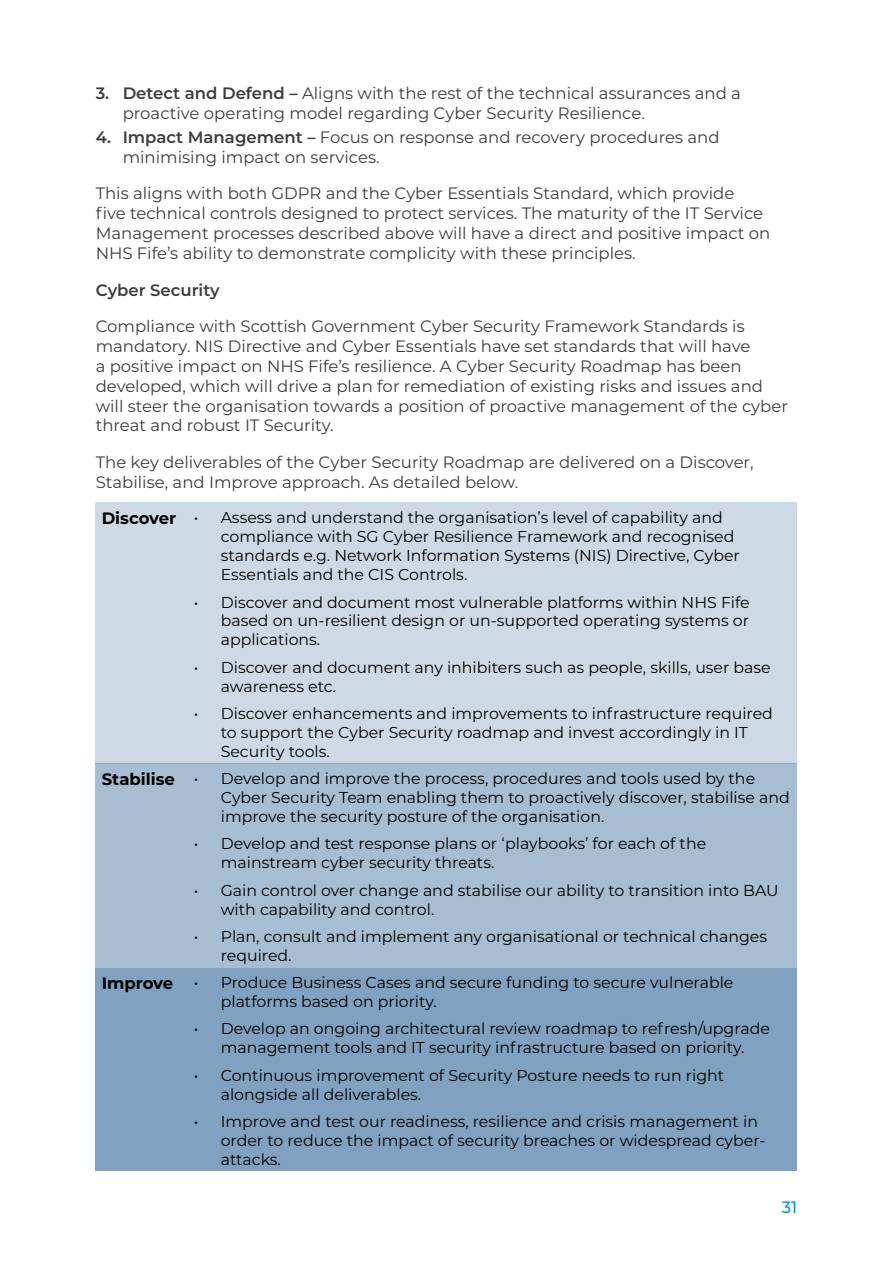
<style>
.page{position:relative;width:893px;height:1263px;background:#fff}
.page>*{position:absolute;margin:0;border:0;box-sizing:border-box;transform-origin:0 0}
.t1{font:16.5px/19.8px "Montserrat";color:#3c3c3b}
.t2{font:700 16.5px "Montserrat";color:#000}
.t3{font:600 16.5px "Montserrat";color:#3c3c3b}
.t4{font:500 16.5px "Montserrat";color:#0096dc}
.t5{font:15.75px/18.9px "Montserrat";color:#000}
.s1{font-weight:600}
</style>
<div class="page">
<div style="left:96px;top:968px;width:701px;height:203px;background:#80a1bf"></div>
<div style="left:96px;top:763px;width:701px;height:205px;background:#a6bdd2"></div>
<div style="left:96px;top:502px;width:701px;height:261px;background:#cddae6"></div>
<p class="t1" style="left:123px;top:83px;width:620px;text-indent:-27px"><span class="s1">3. Detect and Defend –</span> Aligns with the rest of the technical assurances and a proactive operating model regarding Cyber Security Resilience.</p>
<p class="t1" style="left:123px;top:126px;width:598px;text-indent:-27px"><span class="s1">4. Impact Management –</span> Focus on response and recovery procedures and minimising impact on services.</p>
<p class="t1" style="left:96px;top:183px;width:676px">This aligns with both GDPR and the Cyber Essentials Standard, which provide<br>five technical controls designed to protect services. The maturity of the IT Service Management processes described above will have a direct and positive impact on NHS Fife’s ability to demonstrate complicity with these principles.</p>
<p class="t3" style="left:96px;top:278px;width:126px">Cyber Security</p>
<p class="t1" style="left:96px;top:316px;width:694px">Compliance with Scottish Government Cyber Security Framework Standards is mandatory. NIS Directive and Cyber Essentials have set standards that will have<br>a positive impact on NHS Fife’s resilience. A Cyber Security Roadmap has been developed, which will drive a plan for remediation of existing risks and issues and will steer the organisation towards a position of proactive management of the cyber threat and robust IT Security.</p>
<p class="t1" style="left:96px;top:452px;width:659px">The key deliverables of the Cyber Security Roadmap are delivered on a Discover,<br>Stabilise, and Improve approach. As detailed below.</p>
<p class="t2" style="left:102px;top:506px;width:76px">Discover</p>
<p class="t5" style="left:221px;top:508px;width:521px;text-indent:-27px">• Assess and understand the organisation’s level of capability and compliance with SG Cyber Resilience Framework and recognised standards e.g. Network Information Systems (NIS) Directive, Cyber Essentials and the CIS Controls.</p>
<p class="t5" style="left:221px;top:592px;width:531px;text-align:justify;text-indent:-27px">• Discover and document most vulnerable platforms within NHS Fife based on un-resilient design or un-supported operating systems or applications.</p>
<p class="t5" style="left:221px;top:657px;width:551px;text-indent:-27px">• Discover and document any inhibiters such as people, skills, user base awareness etc.</p>
<p class="t5" style="left:221px;top:703px;width:554px;text-indent:-27px">• Discover enhancements and improvements to infrastructure required to support the Cyber Security roadmap and invest accordingly in IT<br>Security tools.</p>
<p class="t2" style="left:102px;top:767px;width:75px">Stabilise</p>
<p class="t5" style="left:221px;top:768px;width:571px;text-indent:-27px">• Develop and improve the process, procedures and tools used by the<br>Cyber Security Team enabling them to proactively discover, stabilise and improve the security posture of the organisation.</p>
<p class="t5" style="left:221px;top:834px;width:487px;text-indent:-27px">• Develop and test response plans or ‘playbooks’ for each of the mainstream cyber security threats.</p>
<p class="t5" style="left:221px;top:880px;width:559px;text-indent:-27px">• Gain control over change and stabilise our ability to transition into BAU with capability and control.</p>
<p class="t5" style="left:221px;top:926px;width:548px;text-indent:-27px">• Plan, consult and implement any organisational or technical changes required.</p>
<p class="t2" style="left:102px;top:971px;width:73px">Improve</p>
<p class="t5" style="left:221px;top:972px;width:514px;text-indent:-27px">• Produce Business Cases and secure funding to secure vulnerable platforms based on priority.</p>
<p class="t5" style="left:194px;top:1019px;width:578px;text-align:center">• Develop an ongoing architectural review roadmap to refresh/upgrade management tools and IT security infrastructure based on priority.</p>
<p class="t5" style="left:221px;top:1065px;width:505px;text-indent:-27px">• Continuous improvement of Security Posture needs to run right alongside all deliverables.</p>
<p class="t5" style="left:221px;top:1111px;width:546px;text-indent:-27px">• Improve and test our readiness, resilience and crisis management in order to reduce the impact of security breaches or widespread cyber&shy;attacks.</p>
<p class="t4" style="left:782px;top:1195px;width:17px">31</p>
</div>
